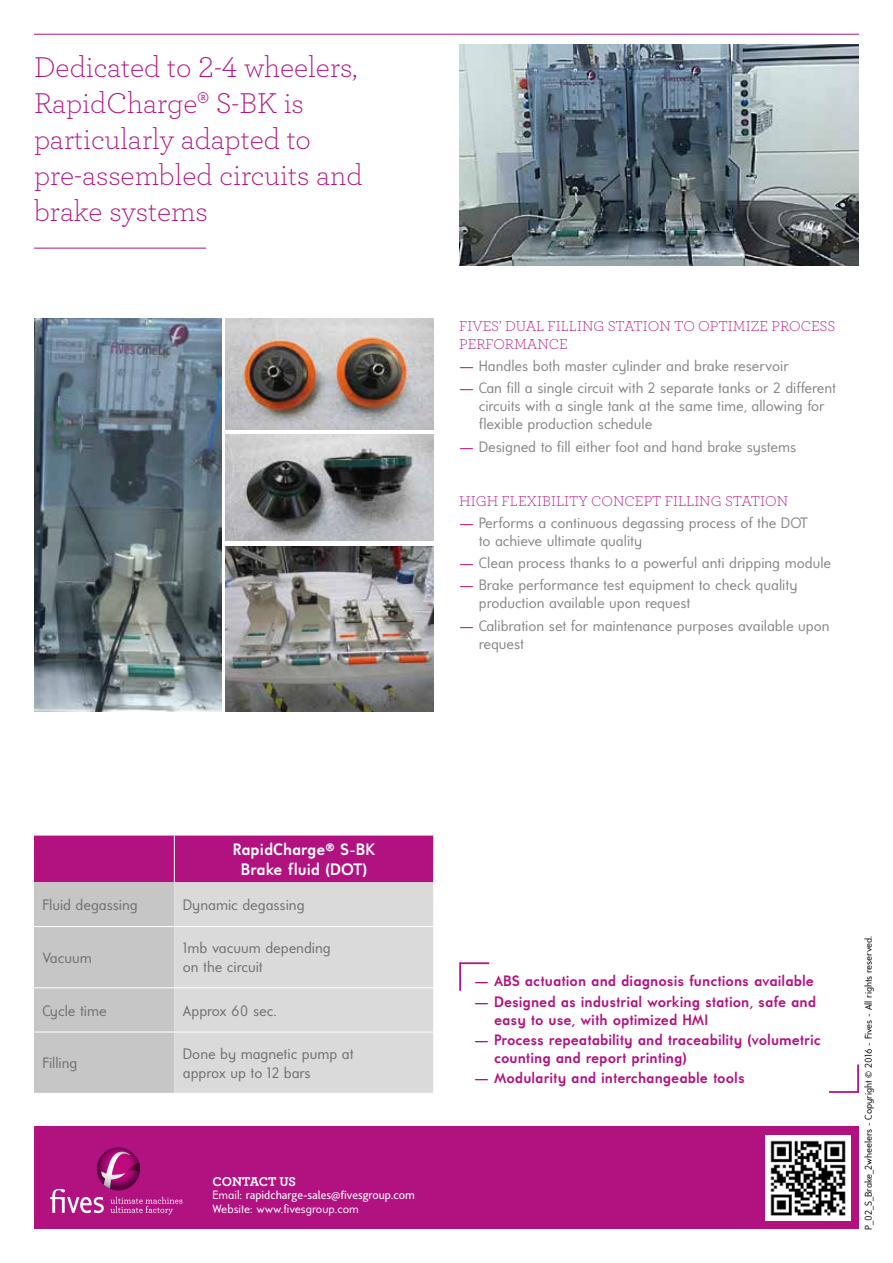
<style>
.page{position:relative;width:893px;height:1263px;background:#fff}
.page>*{position:absolute;margin:0;border:0;box-sizing:border-box;transform-origin:0 0}
.t1{font:300 30px/36px "Archer";color:#b11280}
.t2{font:700 16.5px/19.8px "Universalis ADF Std";color:#fff;text-align:center}
.t3{font:15px/18px "Universalis ADF Std";color:#858584}
.t4{font:700 15px/18px "Universalis ADF Std";color:#b11280}
.t5{font:15px/18.8px "Universalis ADF Std";color:#706f6f}
.t6{font:300 15px/18px "Archer";color:#b11280}
.t7{font:700 13.5px "Archer";letter-spacing:-.02em;color:#fff}
.t8{font:12px "Bliss 2";color:#fff}
.t9{font:12px "Universalis ADF Std";color:#fff}
.t10{font:9.75px "Universalis ADF Std";color:#000}
.s1{color:#b11280}
.s2{font-family:"Universalis ADF Std"}
</style>
<div class="page">
<div style="left:34px;top:1127px;width:825px;height:102px;background:#b11280"></div>
<svg style="left:97px;top:1147px;width:43px;height:43px"></svg>
<svg style="left:50px;top:1152px;width:132px;height:62px"></svg>
<img style="left:460px;top:45px;width:399px;height:221px">
<hr style="left:34px;top:34px;width:825px;height:1px;background:#b11280">
<hr style="left:34px;top:248px;width:172px;height:1px;background:#b11280">
<hr style="left:459px;top:962px;width:2px;height:29px;background:#b11280">
<hr style="left:460px;top:962px;width:29px;height:2px;background:#b11280">
<hr style="left:857px;top:1064px;width:2px;height:29px;background:#b11280">
<hr style="left:829px;top:1091px;width:29px;height:2px;background:#b11280">
<svg style="left:34px;top:835px;width:399px;height:258px;background:#be80ab"></svg>
<div style="left:174px;top:882px;width:259px;height:211px;background:#dadada"></div>
<hr style="left:34px;top:926px;width:140px;height:1px;background:#fff">
<hr style="left:34px;top:987px;width:140px;height:1px;background:#fff">
<hr style="left:34px;top:1032px;width:140px;height:1px;background:#fff">
<hr style="left:174px;top:926px;width:260px;height:1px;background:#fff">
<hr style="left:174px;top:987px;width:260px;height:1px;background:#fff">
<hr style="left:174px;top:1032px;width:260px;height:1px;background:#fff">
<hr style="left:174px;top:835px;width:1px;height:47px;background:#fff">
<img style="left:765px;top:1135px;width:85px;height:85px">
<img style="left:34px;top:319px;width:187px;height:393px">
<img style="left:225px;top:319px;width:209px;height:110px">
<img style="left:225px;top:435px;width:209px;height:105px">
<img style="left:225px;top:547px;width:209px;height:165px">
<h1 class="t1" style="left:34px;top:48px;width:330px">Dedicated to 2-4 wheelers,<br>RapidCharge® S-BK is particularly adapted to pre-assembled circuits and brake systems</h1>
<p class="t6" style="left:459px;top:316px;width:378px">FIVES’ DUAL FILLING STATION TO OPTIMIZE PROCESS<br>PERFORMANCE</p>
<p class="t3" style="left:459px;top:357px;width:331px"><span class="s1">—</span> Handles both master cylinder and brake reservoir</p>
<p class="t3" style="left:479px;top:379px;width:359px;text-indent:-20px"><span class="s1">—</span> Can fill a single circuit with 2 separate tanks or 2 different circuits with a single tank at the same time, allowing for flexible production schedule</p>
<p class="t3" style="left:459px;top:437px;width:339px"><span class="s1">—</span> Designed to fill either foot and hand brake systems</p>
<p class="t6" style="left:459px;top:491px;width:330px">HIGH FLEXIBILITY CONCEPT FILLING STATION</p>
<p class="t3" style="left:479px;top:513px;width:331px;text-indent:-20px"><span class="s1">—</span> Performs a continuous degassing process of the DOT to achieve ultimate quality</p>
<p class="t3" style="left:459px;top:554px;width:373px"><span class="s1">—</span> Clean process thanks to a powerful anti dripping module</p>
<p class="t3" style="left:479px;top:576px;width:320px;text-indent:-20px"><span class="s1">—</span> Brake performance test equipment to check quality production available upon request</p>
<p class="t3" style="left:479px;top:616px;width:352px;text-indent:-20px"><span class="s1">—</span> Calibration set for maintenance purposes available upon request</p>
<p class="t2" style="left:233px;top:839px;width:144px">RapidCharge® S-BK<br>Brake fluid (DOT)</p>
<p class="t5" style="left:43px;top:895px;width:97px">Fluid degassing</p>
<p class="t5" style="left:183px;top:895px;width:123px">Dynamic degassing</p>
<p class="t5" style="left:43px;top:948px;width:51px">Vacuum</p>
<p class="t5" style="left:183px;top:938px;width:149px">1mb vacuum depending on the circuit</p>
<p class="t5" style="left:43px;top:1001px;width:66px">Cycle time</p>
<p class="t5" style="left:183px;top:1001px;width:95px">Approx 60 sec.</p>
<p class="t5" style="left:43px;top:1053px;width:36px">Filling</p>
<p class="t5" style="left:183px;top:1044px;width:172px">Done by magnetic pump at approx up to 12 bars</p>
<p class="t7" style="left:213px;top:1171px;width:85px">CONTACT US</p>
<p class="t8" style="left:213px;top:1188px;width:204px"><span class="s2">Email:</span> rapidcharge-sales@fivesgroup.com</p>
<p class="t9" style="left:213px;top:1201px;width:148px">Website: www.fivesgroup.com</p>
<p class="t4" style="left:474px;top:972px;width:341px">— ABS actuation and diagnosis functions available</p>
<p class="t4" style="left:494px;top:992px;width:323px;text-indent:-20px">— Designed as industrial working station, safe and easy to use, with optimized HMI</p>
<p class="t4" style="left:494px;top:1030px;width:328px;text-indent:-20px">— Process repeatability and traceability (volumetric counting and report printing)</p>
<p class="t4" style="left:474px;top:1068px;width:272px">— Modularity and interchangeable tools</p>
<p class="t10" style="left:862px;top:1230px;width:296px;rotate:-90deg">P_02_S_Brake_2wheelers - Copyright © 2016 - Fives - All rights reserved.</p>
</div>
